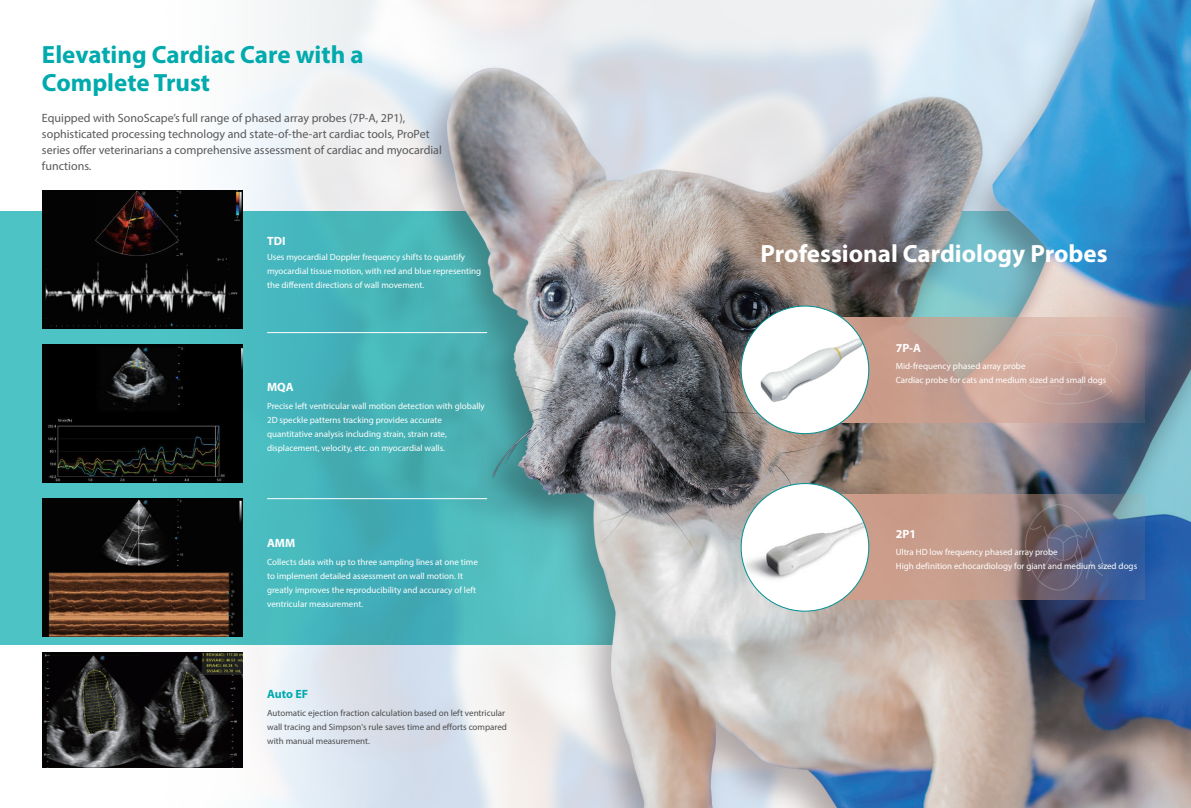
<style>
.page{position:relative;width:1191px;height:808px;background:#fff}
.page>*{position:absolute;margin:0;border:0;box-sizing:border-box;transform-origin:0 0}
.t1{font:700 25px/28px "Myriad Pro";color:#00aaad}
.t2{font:700 25px "Myriad Pro";color:#fff}
.t3{font:12px/16px "Myriad Pro";color:#57585a}
.t4{font:700 12px "Myriad Pro";color:#fff}
.t5{font:700 12px "Myriad Pro";color:#00aaad}
.t6{font:9px/14px "Myriad Pro";color:#fff}
.t7{font:9px/14px "Myriad Pro";color:#4b4c4d}
</style>
<div class="page">
<div style="left:0;top:212px;width:1191px;height:433px;background:#4dc3c5"></div>
<img style="left:151px;top:0;width:213px;height:808px">
<img style="left:364px;top:0;width:45px;height:808px">
<img style="left:409px;top:0;width:782px;height:808px">
<hr style="left:267px;top:332px;width:220px;height:1px;background:#fff">
<hr style="left:267px;top:498px;width:220px;height:1px;background:#fff">
<svg style="left:841px;top:317px;width:303px;height:106px;background:#bd9e94"></svg>
<svg style="left:839px;top:494px;width:305px;height:106px;background:#a68e8d"></svg>
<img style="left:43px;top:190px;width:199px;height:139px">
<img style="left:43px;top:499px;width:199px;height:138px">
<img style="left:43px;top:653px;width:199px;height:114px">
<img style="left:741px;top:306px;width:127px;height:128px;border-radius:64px">
<svg style="left:1011px;top:332px;width:109px;height:72px;background:#cca79c"></svg>
<img style="left:741px;top:484px;width:127px;height:127px;border-radius:64px">
<svg style="left:1025px;top:504px;width:81px;height:87px;background:#676477"></svg>
<img style="left:43px;top:344px;width:199px;height:139px">
<h1 class="t1" style="left:42px;top:40px;width:323px">Elevating Cardiac Care with a<br>Complete Trust</h1>
<p class="t3" style="left:42px;top:109px;width:401px">Equipped with SonoScape’s full range of phased array probes (7P-A, 2P1), sophisticated processing technology and state-of-the-art cardiac tools, ProPet series offer veterinarians a comprehensive assessment of cardiac and myocardial functions.</p>
<h2 class="t4" style="left:267px;top:233px;width:20px">TDI</h2>
<p class="t6" style="left:267px;top:250px;width:215px">Uses myocardial Doppler frequency shifts to quantify myocardial tissue motion, with red and blue representing the different directions of wall movement.</p>
<h2 class="t4" style="left:267px;top:379px;width:28px">MQA</h2>
<p class="t6" style="left:267px;top:399px;width:219px">Precise left ventricular wall motion detection with globally 2D speckle patterns tracking provides accurate quantitative analysis including strain, strain rate, displacement, velocity, etc. on myocardial walls.</p>
<h2 class="t4" style="left:267px;top:535px;width:30px">AMM</h2>
<p class="t6" style="left:267px;top:554px;width:212px">Collects data with up to three sampling lines at one time to implement detailed assessment on wall motion. It greatly improves the reproducibility and accuracy of left ventricular measurement.</p>
<h2 class="t5" style="left:267px;top:687px;width:43px">Auto EF</h2>
<p class="t7" style="left:267px;top:705px;width:241px">Automatic ejection fraction calculation based on left ventricular wall tracing and Simpson's rule saves time and efforts compared with manual measurement.</p>
<h1 class="t2" style="left:760px;top:238px;width:348px">Professional Cardiology Probes</h1>
<h2 class="t4" style="left:895px;top:340px;width:27px">7P-A</h2>
<p class="t6" style="left:895px;top:359px;width:212px">Mid-frequency phased array probe<br>Cardiac probe for cats and medium sized and small dogs</p>
<h2 class="t4" style="left:895px;top:526px;width:22px">2P1</h2>
<p class="t6" style="left:895px;top:544px;width:243px">Ultra HD low frequency phased array probe<br>High definition echocardiology for giant and medium sized dogs</p>
</div>
